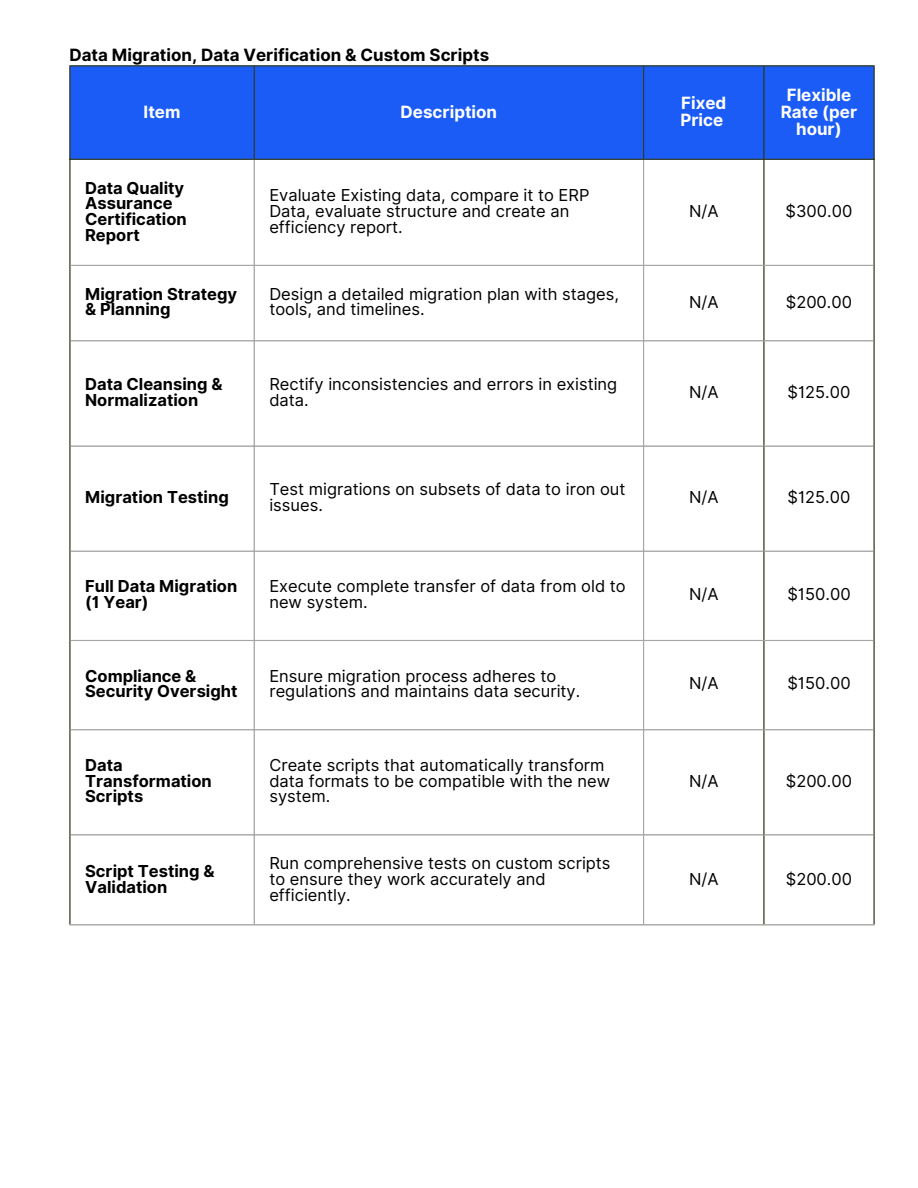
<style>
.page{position:relative;width:918px;height:1188px;background:#fff}
.page>*{position:absolute;margin:0;border:0;box-sizing:border-box;transform-origin:0 0}
.t1{font:700 16.95px/16.8px "Inter";color:#fff}
.t2{font:700 16.95px "Inter";color:#000001}
.t3{font:16.5px/15.8px "Inter";color:#000}
.t4{font:700 16.5px/15.8px "Inter";color:#000}
</style>
<div class="page">
<div style="left:71px;top:66px;width:802px;height:93px;background:#1b5cf7"></div>
<hr style="left:69px;top:66px;width:2px;height:858px;background:#323d1c">
<hr style="left:254px;top:66px;width:1px;height:93px;background:#323d1c">
<hr style="left:643px;top:66px;width:1px;height:93px;background:#323d1c">
<hr style="left:763px;top:66px;width:2px;height:858px;background:#323d1c">
<hr style="left:873px;top:66px;width:2px;height:858px;background:#323d1c">
<hr style="left:69px;top:65px;width:806px;height:1px;background:#323d1c">
<hr style="left:69px;top:159px;width:806px;height:1px;background:#323d1c">
<hr style="left:254px;top:160px;width:1px;height:764px;background:#a6a6a6">
<hr style="left:643px;top:160px;width:1px;height:764px;background:#a6a6a6">
<hr style="left:71px;top:265px;width:802px;height:1px;background:#a6a6a6">
<hr style="left:71px;top:340px;width:802px;height:1px;background:#a6a6a6">
<hr style="left:71px;top:445px;width:802px;height:2px;background:#a6a6a6">
<hr style="left:71px;top:551px;width:802px;height:1px;background:#a6a6a6">
<hr style="left:71px;top:640px;width:802px;height:1px;background:#a6a6a6">
<hr style="left:71px;top:729px;width:802px;height:1px;background:#a6a6a6">
<hr style="left:71px;top:834px;width:802px;height:2px;background:#a6a6a6">
<hr style="left:69px;top:924px;width:806px;height:2px;background:#a6a6a6">
<p class="t2" style="left:69px;top:44px;width:421px">Data Migration, Data Verification &amp; Custom Scripts</p>
<p class="t1" style="left:144px;top:104px;width:38px">Item</p>
<p class="t1" style="left:401px;top:104px;width:98px">Description</p>
<p class="t1" style="left:680px;top:95px;width:47px">Fixed<br>Price</p>
<p class="t1" style="left:781px;top:87px;width:78px;text-align:center">Flexible<br>Rate (per hour)</p>
<p class="t4" style="left:85px;top:180px;width:103px">Data Quality<br>Assurance<br>Certification<br>Report</p>
<p class="t3" style="left:269px;top:188px;width:322px">Evaluate Existing data, compare it to ERP<br>Data, evaluate structure and create an efficiency report.</p>
<p class="t3" style="left:689px;top:203px;width:31px">N/A</p>
<p class="t3" style="left:786px;top:203px;width:68px">$300.00</p>
<p class="t4" style="left:85px;top:286px;width:154px">Migration Strategy &amp; Planning</p>
<p class="t3" style="left:269px;top:286px;width:351px">Design a detailed migration plan with stages, tools, and timelines.</p>
<p class="t3" style="left:689px;top:294px;width:31px">N/A</p>
<p class="t3" style="left:786px;top:294px;width:68px">$200.00</p>
<p class="t4" style="left:85px;top:376px;width:139px">Data Cleansing &amp;<br>Normalization</p>
<p class="t3" style="left:269px;top:376px;width:349px">Rectify inconsistencies and errors in existing data.</p>
<p class="t3" style="left:689px;top:384px;width:31px">N/A</p>
<p class="t3" style="left:788px;top:384px;width:64px">$125.00</p>
<p class="t4" style="left:85px;top:489px;width:145px">Migration Testing</p>
<p class="t3" style="left:269px;top:481px;width:358px">Test migrations on subsets of data to iron out issues.</p>
<p class="t3" style="left:689px;top:489px;width:31px">N/A</p>
<p class="t3" style="left:788px;top:489px;width:64px">$125.00</p>
<p class="t4" style="left:85px;top:578px;width:154px">Full Data Migration (1 Year)</p>
<p class="t3" style="left:269px;top:578px;width:358px">Execute complete transfer of data from old to new system.</p>
<p class="t3" style="left:689px;top:586px;width:31px">N/A</p>
<p class="t3" style="left:787px;top:586px;width:65px">$150.00</p>
<p class="t4" style="left:85px;top:668px;width:154px">Compliance &amp;<br>Security Oversight</p>
<p class="t3" style="left:269px;top:668px;width:312px">Ensure migration process adheres to regulations and maintains data security.</p>
<p class="t3" style="left:689px;top:676px;width:31px">N/A</p>
<p class="t3" style="left:787px;top:676px;width:65px">$150.00</p>
<p class="t4" style="left:85px;top:757px;width:128px">Data<br>Transformation<br>Scripts</p>
<p class="t3" style="left:269px;top:757px;width:342px">Create scripts that automatically transform data formats to be compatible with the new system.</p>
<p class="t4" style="left:85px;top:863px;width:131px">Script Testing &amp;<br>Validation</p>
<p class="t3" style="left:269px;top:855px;width:343px">Run comprehensive tests on custom scripts to ensure they work accurately and efficiently.</p>
<p class="t3" style="left:689px;top:773px;width:31px">N/A</p>
<p class="t3" style="left:786px;top:773px;width:68px">$200.00</p>
<p class="t3" style="left:689px;top:871px;width:31px">N/A</p>
<p class="t3" style="left:786px;top:871px;width:68px">$200.00</p>
</div>
